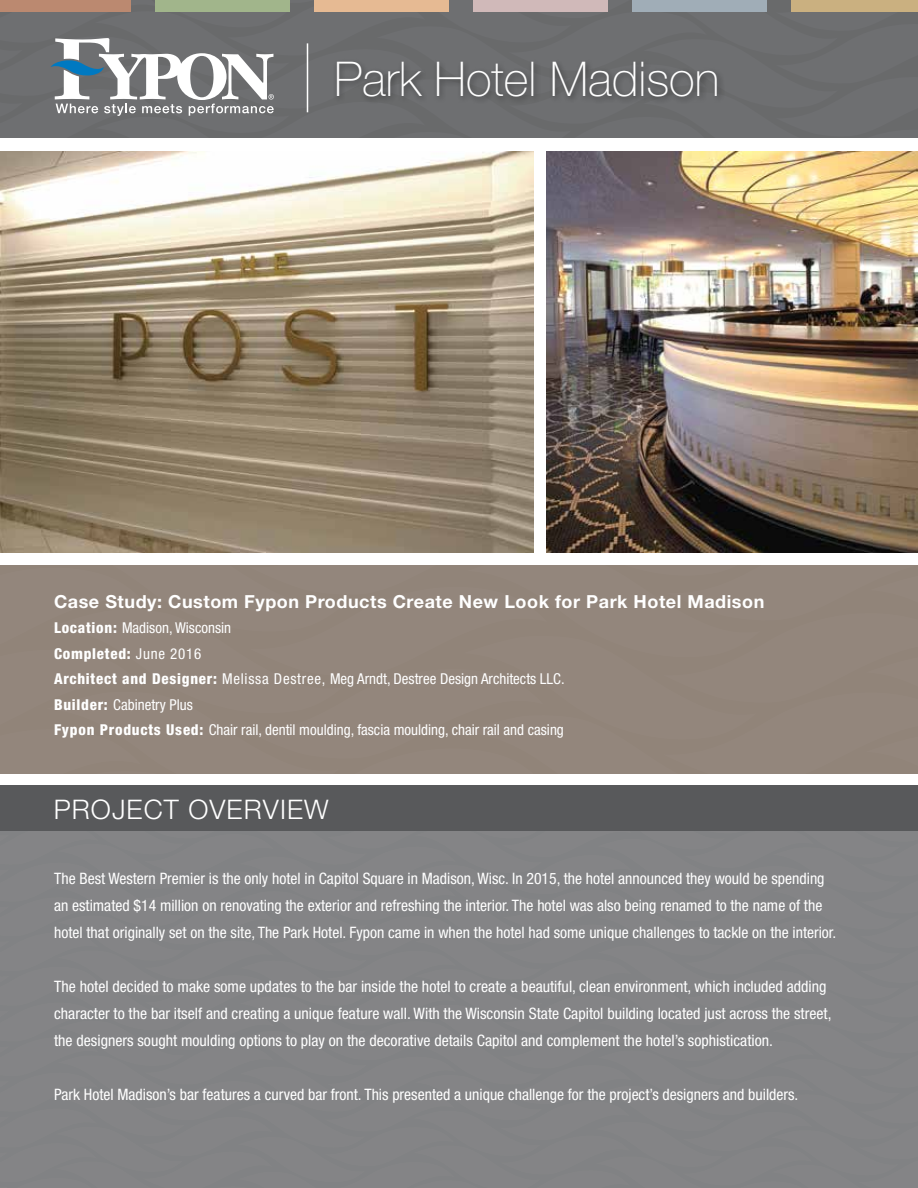
<style>
.page{position:relative;width:918px;height:1188px;background:#fff}
.page>*{position:absolute;margin:0;border:0;box-sizing:border-box;transform-origin:0 0}
.t1{font:100 48px "Helvetica Neue LT Std";color:#fff}
.t2{font:300 27px "Helvetica Neue LT Std";letter-spacing:.04em;color:#fff}
.t3{font:700 18px "Helvetica Neue LT Std";letter-spacing:.03em;color:#fff}
.t4{font:condensed 15.75px/27px "Helvetica Neue LT Std";color:#fff}
.t5{font:condensed 15px/25.5px "Helvetica Neue LT Std";color:#fff}
.s1{font-weight:800}
</style>
<div class="page">
<svg style="left:0;top:0;width:918px;height:138px"></svg>
<img style="left:0;top:152px;width:533px;height:400px">
<div style="left:0;top:831px;width:918px;height:357px;background:#848486"></div>
<div style="left:333px;top:58px;width:392px;height:47px;background:#676869"></div>
<hr style="left:307px;top:43px;width:1px;height:69px;background:#fff">
<div style="left:792px;top:0;width:126px;height:11px;background:#cab080"></div>
<div style="left:632px;top:0;width:135px;height:11px;background:#a0adb7"></div>
<div style="left:473px;top:0;width:135px;height:11px;background:#d0b9b9"></div>
<div style="left:314px;top:0;width:135px;height:11px;background:#e6ba93"></div>
<div style="left:155px;top:0;width:134px;height:11px;background:#a1b58b"></div>
<div style="left:0;top:0;width:130px;height:11px;background:#bb8970"></div>
<div style="left:0;top:786px;width:918px;height:45px;background:#58595b"></div>
<div style="left:0;top:565px;width:918px;height:208px;background:#93867c"></div>
<img style="left:547px;top:152px;width:371px;height:400px">
<h1 class="t1" style="left:334px;top:51px;width:387px">Park Hotel Madison</h1>
<p class="t3" style="left:54px;top:590px;width:712px">Case Study: Custom Fypon Products Create New Look for Park Hotel Madison</p>
<p class="t5" style="left:54px;top:615px;width:512px"><span class="s1">Location:</span> Madison, Wisconsin<br><span class="s1">Completed:</span> June 2016<br><span class="s1">Architect and Designer:</span> Melissa Destree, Meg Arndt, Destree Design Architects LLC.<br><span class="s1">Builder:</span> Cabinetry Plus<br><span class="s1">Fypon Products Used:</span> Chair rail, dentil moulding, fascia moulding, chair rail and casing</p>
<h2 class="t2" style="left:54px;top:793px;width:276px">PROJECT OVERVIEW</h2>
<p class="t4" style="left:54px;top:864px;width:784px">The Best Western Premier is the only hotel in Capitol Square in Madison, Wisc. In 2015, the hotel announced they would be spending an estimated $14 million on renovating the exterior and refreshing the interior. The hotel was also being renamed to the name of the hotel that originally set on the site, The Park Hotel. Fypon came in when the hotel had some unique challenges to tackle on the interior.</p>
<p class="t4" style="left:54px;top:972px;width:779px">The hotel decided to make some updates to the bar inside the hotel to create a beautiful, clean environment, which included adding character to the bar itself and creating a unique feature wall. With the Wisconsin State Capitol building located just across the street, the designers sought moulding options to play on the decorative details Capitol and complement the hotel’s sophistication.</p>
<p class="t4" style="left:54px;top:1080px;width:746px">Park Hotel Madison’s bar features a curved bar front. This presented a unique challenge for the project’s designers and builders.</p>
</div>
